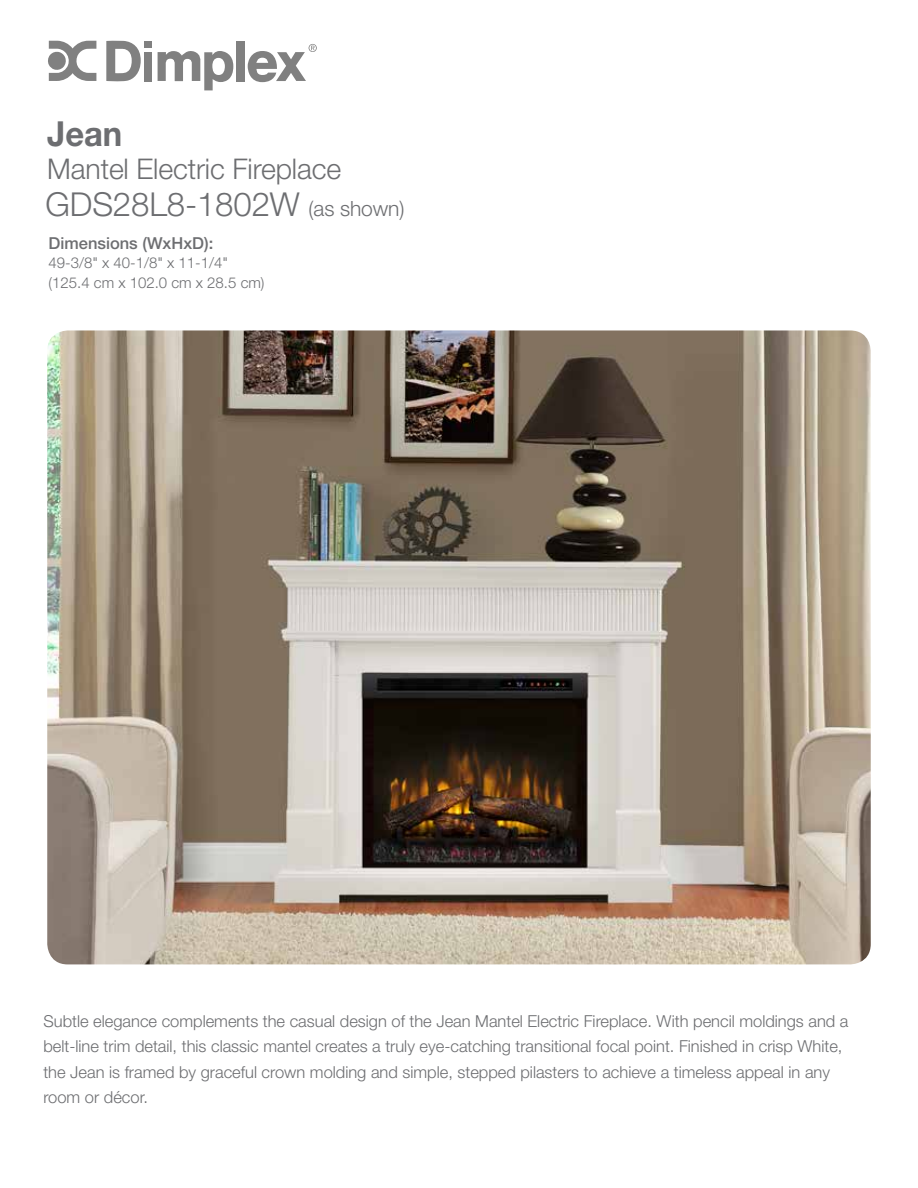
<style>
.page{position:relative;width:918px;height:1188px;background:#fff}
.page>*{position:absolute;margin:0;border:0;box-sizing:border-box;transform-origin:0 0}
.t1{font:700 34.5px "Helvetica Neue LT Std";color:#6d6e71;scale:.95 1}
.t2{font:300 33px "Helvetica Neue LT Std";letter-spacing:-.005em;color:#6d6e71}
.t3{font:300 28.5px "Helvetica Neue LT Std";letter-spacing:-.005em;color:#6d6e71}
.t4{font:300 16.5px/25.5px "Helvetica Neue LT Std";color:#6d6e71}
.t5{font:500 16.5px "Helvetica Neue LT Std";color:#6d6e71}
.t6{font:300 15px/19.5px "Helvetica Neue LT Std";color:#6d6e71}
.s1{font-size:21px}
</style>
<div class="page">
<svg style="left:106px;top:41px;width:35px;height:41px"></svg>
<div style="left:144px;top:41px;width:8px;height:6px;background:#808080"></div>
<div style="left:144px;top:52px;width:8px;height:29px;background:#808080"></div>
<svg style="left:158px;top:51px;width:75px;height:39px"></svg>
<div style="left:236px;top:41px;width:9px;height:40px;background:#808080"></div>
<svg style="left:48px;top:41px;width:48px;height:40px"></svg>
<svg style="left:248px;top:44px;width:69px;height:38px"></svg>
<img style="left:47px;top:330px;width:824px;height:634px">
<h1 class="t1" style="left:47px;top:112px;width:80px">Jean</h1>
<h3 class="t3" style="left:47px;top:152px;width:295px">Mantel Electric Fireplace</h3>
<h2 class="t2" style="left:46px;top:185px;width:360px">GDS28L8-1802W <span class="s1">(as shown)</span></h2>
<p class="t5" style="left:49px;top:233px;width:166px">Dimensions (WxHxD):</p>
<p class="t6" style="left:49px;top:253px;width:217px">49-3/8" x 40-1/8" x 11-1/4" (125.4 cm x 102.0 cm x 28.5 cm)</p>
<p class="t4" style="left:43px;top:1008px;width:807px">Subtle elegance complements the casual design of the Jean Mantel Electric Fireplace. With pencil moldings and a belt-line trim detail, this classic mantel creates a truly eye-catching transitional focal point. Finished in crisp White, the Jean is framed by graceful crown molding and simple, stepped pilasters to achieve a timeless appeal in any room or décor.</p>
</div>
